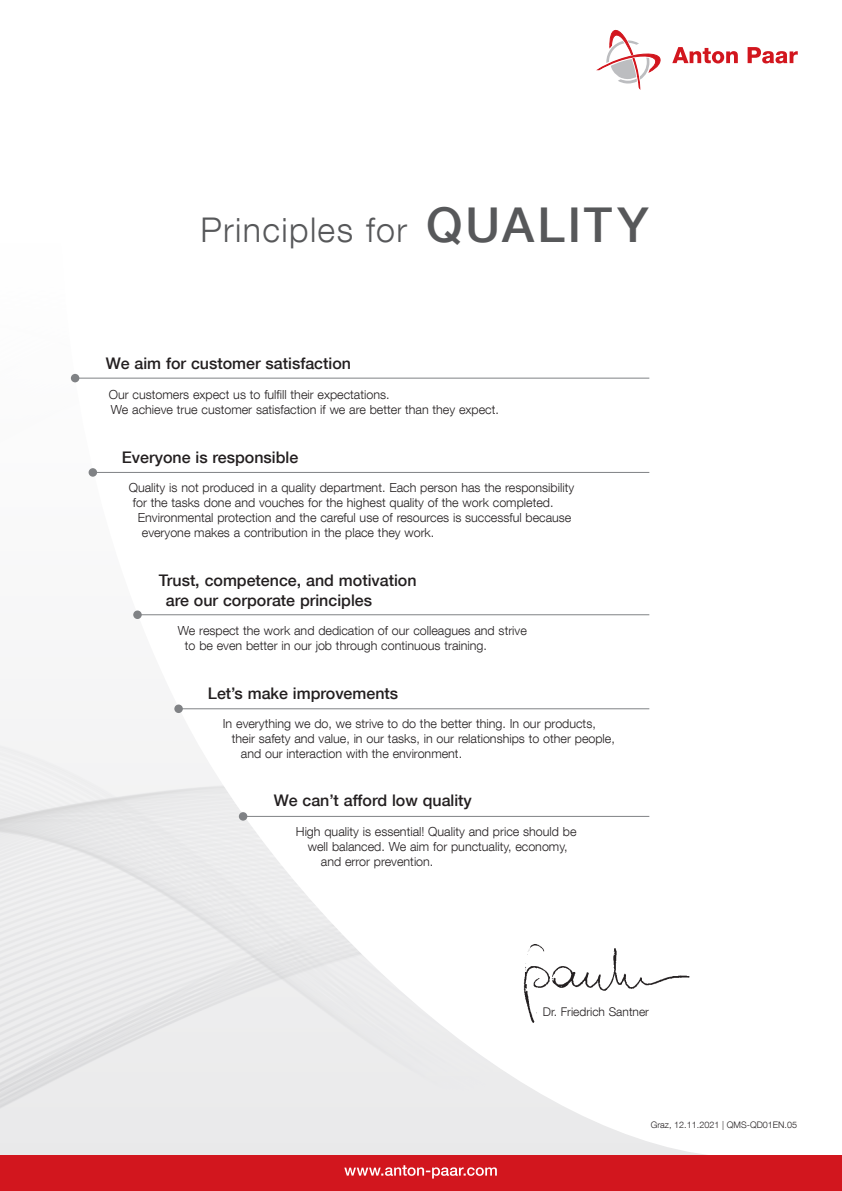
<style>
.page{position:relative;width:842px;height:1191px;background:#fff}
.page>*{position:absolute;margin:0;border:0;box-sizing:border-box;transform-origin:0 0}
.t1{font:300 34px "Helvetica Neue LT Com";letter-spacing:.04em;color:#57585a}
.t2{font:500 16px/19.2px "Helvetica Neue LT Com";color:#231f20}
.t3{font:300 12.5px/15px "Helvetica Neue LT Com";color:#231f20}
.t4{font:300 12px "Helvetica Neue LT Com";color:#231f20}
.t5{font:300 9px "Helvetica Neue LT Com";color:#231f20}
.s1{font-weight:500;font-size:48px}
</style>
<div class="page">
<hr style="left:76px;top:377px;width:573px;height:1px;background:#808285">
<div style="left:71px;top:374px;width:8px;height:8px;background:#808285;border-radius:50%"></div>
<hr style="left:93px;top:472px;width:556px;height:1px;background:#808285">
<div style="left:89px;top:468px;width:8px;height:9px;background:#808285;border-radius:50%"></div>
<hr style="left:140px;top:614px;width:509px;height:1px;background:#808285">
<div style="left:133px;top:610px;width:9px;height:9px;background:#808285;border-radius:50%"></div>
<hr style="left:181px;top:708px;width:468px;height:1px;background:#808285">
<div style="left:174px;top:704px;width:9px;height:9px;background:#808285;border-radius:50%"></div>
<hr style="left:246px;top:816px;width:403px;height:1px;background:#808285">
<div style="left:239px;top:812px;width:8px;height:8px;background:#808285;border-radius:50%"></div>
<div style="left:0;top:1155px;width:842px;height:36px;background:#d2161e"></div>
<svg style="left:344px;top:1165px;width:153px;height:13px"></svg>
<svg style="left:597px;top:29px;width:64px;height:60px"></svg>
<svg style="left:672px;top:47px;width:66px;height:16px"></svg>
<svg style="left:748px;top:47px;width:50px;height:16px"></svg>
<img style="left:523px;top:944px;width:167px;height:79px">
<h1 class="t1" style="left:200px;top:209px;width:450px">Principles for <span class="s1">QUALITY</span></h1>
<p class="t2" style="left:106px;top:354px;width:247px">We aim for customer satisfaction</p>
<p class="t3" style="left:109px;top:386px;width:391px">Our customers expect us to fulfill their expectations.<br>We achieve true customer satisfaction if we are better than they expect.</p>
<p class="t2" style="left:122px;top:447px;width:178px">Everyone is responsible</p>
<p class="t3" style="left:129px;top:480px;width:447px">Quality is not produced in a quality department. Each person has the responsibility</p>
<p class="t3" style="left:133px;top:495px;width:422px">for the tasks done and vouches for the highest quality of the work completed.</p>
<p class="t3" style="left:138px;top:510px;width:435px">Environmental protection and the careful use of resources is successful because</p>
<p class="t3" style="left:142px;top:525px;width:294px">everyone makes a contribution in the place they work.</p>
<p class="t2" style="left:166px;top:571px;width:252px;text-indent:-7px">Trust, competence, and motivation are our corporate principles</p>
<p class="t3" style="left:185px;top:623px;width:343px;text-indent:-7px">We respect the work and dedication of our colleagues and strive to be even better in our job through continuous training.</p>
<p class="t2" style="left:208px;top:683px;width:192px">Let’s make improvements</p>
<p class="t3" style="left:223px;top:716px;width:374px">In everything we do, we strive to do the better thing. In our products,</p>
<p class="t3" style="left:232px;top:731px;width:384px">their safety and value, in our tasks, in our relationships to other people,</p>
<p class="t3" style="left:241px;top:746px;width:223px">and our interaction with the environment.</p>
<p class="t2" style="left:274px;top:790px;width:200px">We can’t afford low quality</p>
<p class="t3" style="left:296px;top:823px;width:282px">High quality is essential! Quality and price should be</p>
<p class="t3" style="left:308px;top:838px;width:261px">well balanced. We aim for punctuality, economy,</p>
<p class="t3" style="left:321px;top:853px;width:114px">and error prevention.</p>
<p class="t4" style="left:543px;top:1004px;width:108px">Dr. Friedrich Santner</p>
<p class="t5" style="left:651px;top:1118px;width:148px">Graz, 12.11.2021 | QMS-QD01EN.05</p>
</div>
